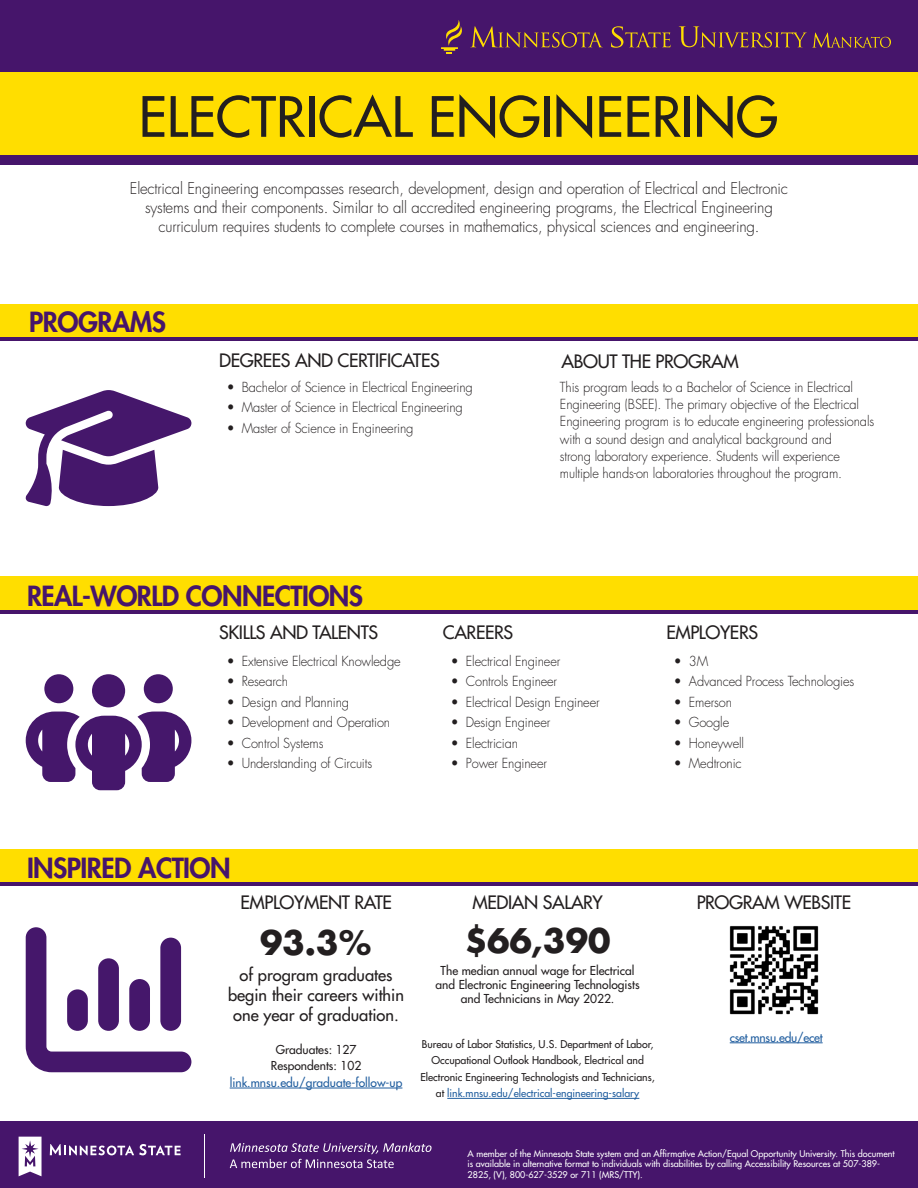
<style>
.page{position:relative;width:918px;height:1188px;background:#fff}
.page>*{position:absolute;margin:0;border:0;box-sizing:border-box;transform-origin:0 0}
.t1{font:500 54px "Futura Std";color:#231f20}
.t2{font:700 33px "Futura";color:#231f20}
.t3{font:800 27px "Futura Std";letter-spacing:-.02em;color:#46156b}
.t4{font:500 18px "Futura Std";letter-spacing:-.02em;color:#231f20}
.t5{font:500 16.5px/19.8px "Futura Std";color:#231f20;text-align:center}
.t6{font:300 15.75px/18.9px "Futura Std";letter-spacing:-.01em;color:#231f20;text-align:center;scale:.95 1}
.t7{font:300 13.5px/17.2px "Futura Std";letter-spacing:-.01em;color:#231f20;scale:.95 1}
.t8{font:500 12px/14.4px "Futura Std";color:#231f20;text-align:center}
.t9{font:500 12px "Futura Std";color:#215e9f}
.t10{font:500 12px "Futura Std";letter-spacing:-.02em;color:#215e9f}
.t11{font:500 10.5px/16.5px "Futura Std";color:#231f20;text-align:center}
.t12{font:500 9px/10.8px "Futura Std";color:#fff}
.s1{color:#215e9f}
</style>
<div class="page">
<div style="left:0;top:304px;width:918px;height:35px;background:#ffde00"></div>
<div style="left:0;top:576px;width:918px;height:35px;background:#ffde00"></div>
<div style="left:0;top:849px;width:918px;height:34px;background:#ffde00"></div>
<hr style="left:0;top:337px;width:918px;height:4px;background:#46156b">
<hr style="left:0;top:610px;width:918px;height:4px;background:#46156b">
<hr style="left:0;top:882px;width:918px;height:4px;background:#46156b">
<div style="left:0;top:1121px;width:918px;height:67px;background:#46156b"></div>
<svg style="left:50px;top:1144px;width:131px;height:11px"></svg>
<svg style="left:19px;top:1137px;width:23px;height:39px"></svg>
<hr style="left:204px;top:1135px;width:1px;height:43px;background:#fff">
<svg style="left:230px;top:1143px;width:202px;height:25px"></svg>
<div style="left:0;top:71px;width:918px;height:88px;background:#ffde00"></div>
<div style="left:0;top:0;width:918px;height:71px;background:#46156b"></div>
<div style="left:0;top:155px;width:918px;height:10px;background:#46156b"></div>
<svg style="left:470px;top:26px;width:421px;height:46px"></svg>
<svg style="left:441px;top:20px;width:21px;height:33px"></svg>
<svg style="left:26px;top:674px;width:165px;height:116px"></svg>
<svg style="left:25px;top:390px;width:166px;height:116px"></svg>
<svg style="left:26px;top:927px;width:165px;height:145px"></svg>
<hr style="left:230px;top:1088px;width:172px;height:1px;background:#215e9f">
<hr style="left:447px;top:1098px;width:192px;height:1px;background:#215e9f">
<img style="left:729px;top:926px;width:90px;height:89px">
<hr style="left:730px;top:1043px;width:93px;height:1px;background:#215e9f">
<h1 class="t1" style="left:139px;top:83px;width:641px">ELECTRICAL ENGINEERING</h1>
<p class="t6" style="left:130px;top:180px;width:694px">Electrical Engineering encompasses research, development, design and operation of Electrical and Electronic systems and their components. Similar to all accredited engineering programs, the Electrical Engineering curriculum requires students to complete courses in mathematics, physical sciences and engineering.</p>
<h3 class="t3" style="left:29px;top:305px;width:138px">PROGRAMS</h3>
<h3 class="t4" style="left:219px;top:350px;width:222px">DEGREES AND CERTIFICATES</h3>
<p class="t7" style="left:227px;top:379px;width:261px">• Bachelor of Science in Electrical Engineering</p>
<p class="t7" style="left:227px;top:399px;width:250px">• Master of Science in Electrical Engineering</p>
<p class="t7" style="left:227px;top:419px;width:198px">• Master of Science in Engineering</p>
<h3 class="t3" style="left:27px;top:579px;width:338px">REAL-WORLD CONNECTIONS</h3>
<h3 class="t4" style="left:562px;top:350px;width:179px">ABOUT THE PROGRAM</h3>
<p class="t7" style="left:560px;top:379px;width:332px">This program leads to a Bachelor of Science in Electrical Engineering (BSEE). The primary objective of the Electrical Engineering program is to educate engineering professionals with a sound design and analytical background and<br>strong laboratory experience. Students will experience multiple hands-on laboratories throughout the program.</p>
<h3 class="t4" style="left:219px;top:621px;width:160px">SKILLS AND TALENTS</h3>
<p class="t7" style="left:227px;top:653px;width:185px">• Extensive Electrical Knowledge</p>
<p class="t7" style="left:227px;top:673px;width:66px">• Research</p>
<p class="t7" style="left:227px;top:694px;width:130px">• Design and Planning</p>
<p class="t7" style="left:227px;top:714px;width:174px">• Development and Operation</p>
<p class="t7" style="left:227px;top:734px;width:103px">• Control Systems</p>
<p class="t7" style="left:227px;top:755px;width:155px">• Understanding of Circuits</p>
<h3 class="t3" style="left:27px;top:851px;width:205px">INSPIRED ACTION</h3>
<h3 class="t4" style="left:443px;top:621px;width:72px">CAREERS</h3>
<h3 class="t4" style="left:666px;top:621px;width:93px">EMPLOYERS</h3>
<p class="t7" style="left:451px;top:653px;width:117px">• Electrical Engineer</p>
<p class="t7" style="left:451px;top:673px;width:113px">• Controls Engineer</p>
<p class="t7" style="left:451px;top:694px;width:158px">• Electrical Design Engineer</p>
<p class="t7" style="left:451px;top:714px;width:106px">• Design Engineer</p>
<p class="t7" style="left:451px;top:734px;width:72px">• Electrician</p>
<p class="t7" style="left:451px;top:755px;width:103px">• Power Engineer</p>
<p class="t7" style="left:674px;top:653px;width:38px">• 3M</p>
<p class="t7" style="left:674px;top:673px;width:191px">• Advanced Process Technologies</p>
<p class="t7" style="left:674px;top:694px;width:63px">• Emerson</p>
<p class="t7" style="left:674px;top:714px;width:60px">• Google</p>
<p class="t7" style="left:674px;top:734px;width:75px">• Honeywell</p>
<p class="t7" style="left:674px;top:755px;width:73px">• Medtronic</p>
<h3 class="t4" style="left:240px;top:891px;width:153px">EMPLOYMENT RATE</h3>
<h3 class="t4" style="left:473px;top:891px;width:132px">MEDIAN SALARY</h3>
<h2 class="t2" style="left:260px;top:918px;width:113px">93.3%</h2>
<p class="t5" style="left:228px;top:965px;width:178px">of program graduates begin their careers within one year of graduation.</p>
<p class="t8" style="left:271px;top:1041px;width:92px;line-height:16.5px">Graduates: 127<br>Respondents: 102</p>
<p class="t9" style="left:230px;top:1075px;width:174px">link.mnsu.edu/graduate-follow-up</p>
<h2 class="t2" style="left:465px;top:917px;width:147px">$66,390</h2>
<p class="t8" style="left:436px;top:963px;width:206px">The median annual wage for Electrical and Electronic Engineering Technologists and Technicians in May 2022.</p>
<p class="t11" style="left:420px;top:1036px;width:236px">Bureau of Labor Statistics, U.S. Department of Labor, Occupational Outlook Handbook, Electrical and Electronic Engineering Technologists and Technicians, at <span class="s1">link.mnsu.edu/electrical-engineering-salary</span></p>
<h3 class="t4" style="left:697px;top:891px;width:156px">PROGRAM WEBSITE</h3>
<p class="t10" style="left:730px;top:1030px;width:94px">cset.mnsu.edu/ecet</p>
<p class="t12" style="left:468px;top:1148px;width:428px">A member of the Minnesota State system and an Affirmative Action/Equal Opportunity University. This document is available in alternative format to individuals with disabilities by calling Accessibility Resources at 507-389-<br>2825, (V), 800-627-3529 or 711 (MRS/TTY).</p>
</div>
